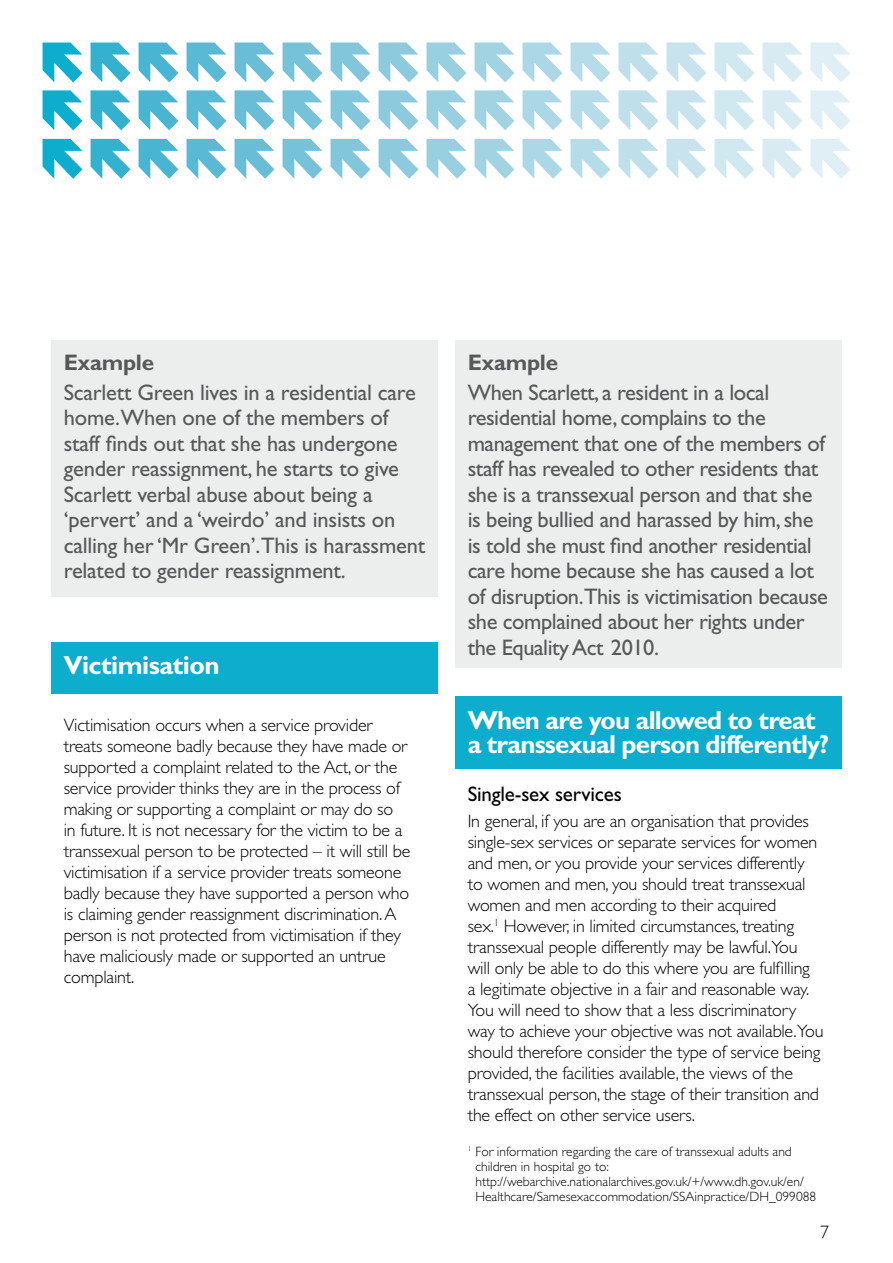
<style>
.page{position:relative;width:893px;height:1263px;background:#fff}
.page>*{position:absolute;margin:0;border:0;box-sizing:border-box;transform-origin:0 0}
.t1{font:700 26.1px/24.3px "Gill Sans";letter-spacing:-.03em;color:#fff}
.t2{font:22.5px/25.5px "Gill Sans";letter-spacing:-.02em;color:#58585a}
.t3{font:700 22.5px "Gill Sans";letter-spacing:-.01em;color:#58585a}
.t4{font:21px "Gill Sans";letter-spacing:-.01em;color:#000}
.t5{font:300 18px/21px "Gill Sans";letter-spacing:-.01em;color:#000}
.t6{font:300 13.5px/15px "Gill Sans";color:#000}
</style>
<div class="page">
<svg style="left:91px;top:139px;width:39px;height:40px"></svg>
<svg style="left:139px;top:139px;width:39px;height:40px"></svg>
<svg style="left:43px;top:139px;width:39px;height:40px"></svg>
<svg style="left:187px;top:139px;width:39px;height:40px"></svg>
<svg style="left:235px;top:139px;width:39px;height:40px"></svg>
<svg style="left:283px;top:139px;width:39px;height:40px"></svg>
<svg style="left:331px;top:139px;width:39px;height:40px"></svg>
<svg style="left:379px;top:139px;width:39px;height:40px"></svg>
<svg style="left:427px;top:139px;width:39px;height:40px"></svg>
<svg style="left:475px;top:139px;width:39px;height:40px"></svg>
<svg style="left:523px;top:139px;width:39px;height:40px"></svg>
<svg style="left:571px;top:139px;width:39px;height:40px"></svg>
<svg style="left:619px;top:139px;width:39px;height:40px"></svg>
<svg style="left:91px;top:43px;width:39px;height:39px"></svg>
<svg style="left:91px;top:90px;width:39px;height:40px"></svg>
<svg style="left:235px;top:43px;width:39px;height:39px"></svg>
<svg style="left:235px;top:90px;width:39px;height:40px"></svg>
<svg style="left:283px;top:90px;width:39px;height:40px"></svg>
<svg style="left:379px;top:43px;width:39px;height:39px"></svg>
<svg style="left:379px;top:90px;width:39px;height:40px"></svg>
<svg style="left:427px;top:43px;width:39px;height:39px"></svg>
<svg style="left:427px;top:90px;width:39px;height:40px"></svg>
<svg style="left:475px;top:43px;width:39px;height:39px"></svg>
<svg style="left:475px;top:90px;width:39px;height:40px"></svg>
<svg style="left:523px;top:90px;width:39px;height:40px"></svg>
<svg style="left:619px;top:90px;width:39px;height:40px"></svg>
<svg style="left:667px;top:43px;width:39px;height:39px"></svg>
<svg style="left:43px;top:43px;width:39px;height:39px"></svg>
<svg style="left:43px;top:90px;width:39px;height:40px"></svg>
<svg style="left:714px;top:43px;width:40px;height:39px"></svg>
<svg style="left:283px;top:43px;width:39px;height:39px"></svg>
<svg style="left:331px;top:43px;width:39px;height:39px"></svg>
<svg style="left:331px;top:90px;width:39px;height:40px"></svg>
<svg style="left:523px;top:43px;width:39px;height:39px"></svg>
<svg style="left:571px;top:43px;width:39px;height:39px"></svg>
<svg style="left:571px;top:90px;width:39px;height:40px"></svg>
<svg style="left:619px;top:43px;width:39px;height:39px"></svg>
<svg style="left:187px;top:43px;width:39px;height:39px"></svg>
<svg style="left:187px;top:90px;width:39px;height:40px"></svg>
<svg style="left:139px;top:43px;width:39px;height:39px"></svg>
<svg style="left:139px;top:90px;width:39px;height:40px"></svg>
<svg style="left:762px;top:43px;width:40px;height:39px"></svg>
<svg style="left:810px;top:43px;width:40px;height:39px"></svg>
<svg style="left:667px;top:90px;width:39px;height:40px"></svg>
<svg style="left:714px;top:90px;width:40px;height:40px"></svg>
<svg style="left:762px;top:90px;width:40px;height:40px"></svg>
<svg style="left:810px;top:90px;width:40px;height:40px"></svg>
<svg style="left:667px;top:139px;width:39px;height:40px"></svg>
<svg style="left:714px;top:139px;width:40px;height:40px"></svg>
<svg style="left:762px;top:139px;width:40px;height:40px"></svg>
<svg style="left:810px;top:139px;width:40px;height:40px"></svg>
<div style="left:455px;top:340px;width:387px;height:328px;background:#eceded"></div>
<div style="left:51px;top:340px;width:387px;height:256px;background:#eceded"></div>
<div style="left:51px;top:642px;width:387px;height:51px;background:#0cadcd"></div>
<div style="left:455px;top:696px;width:387px;height:73px;background:#0cadcd"></div>
<h3 class="t3" style="left:64px;top:349px;width:92px">Example</h3>
<p class="t2" style="left:64px;top:380px;width:363px">Scarlett Green lives in a residential care home.When one of the members of staff finds out that she has undergone gender reassignment, he starts to give Scarlett verbal abuse about being a ‘pervert’ and a ‘weirdo’ and insists on calling her ‘Mr Green’.This is harassment related to gender reassignment.</p>
<h3 class="t1" style="left:64px;top:653px;width:157px">Victimisation</h3>
<p class="t5" style="left:64px;top:715px;width:348px">Victimisation occurs when a service provider treats someone badly because they have made or supported a complaint related to the Act, or the service provider thinks they are in the process of making or supporting a complaint or may do so<br>in future. It is not necessary for the victim to be a transsexual person to be protected – it will still be victimisation if a service provider treats someone badly because they have supported a person who is claiming gender reassignment discrimination.A person is not protected from victimisation if they have maliciously made or supported an untrue complaint.</p>
<h3 class="t3" style="left:468px;top:349px;width:92px">Example</h3>
<p class="t2" style="left:468px;top:380px;width:362px">When Scarlett, a resident in a local residential home, complains to the management that one of the members of staff has revealed to other residents that she is a transsexual person and that she is being bullied and harassed by him, she is told she must find another residential care home because she has caused a lot of disruption.This is victimisation because she complained about her rights under the Equality Act 2010.</p>
<h2 class="t1" style="left:468px;top:708px;width:363px">When are you allowed to treat a transsexual person differently?</h2>
<h3 class="t4" style="left:468px;top:782px;width:156px">Single-sex services</h3>
<p class="t5" style="left:468px;top:810px;width:357px">In general, if you are an organisation that provides single-sex services or separate services for women and men, or you provide your services differently to women and men, you should treat transsexual women and men according to their acquired<br>sex.<sup>1</sup> However, in limited circumstances, treating transsexual people differently may be lawful.You will only be able to do this where you are fulfilling<br>a legitimate objective in a fair and reasonable way.<br>You will need to show that a less discriminatory way to achieve your objective was not available.You should therefore consider the type of service being provided, the facilities available, the views of the transsexual person, the stage of their transition and the effect on other service users.</p>
<p class="t6" style="left:475px;top:1144px;width:342px;text-indent:-8px"><sup>1</sup> For information regarding the care of transsexual adults and children in hospital go to: http://webarchive.nationalarchives.gov.uk/+/www.dh.gov.uk/en/ Healthcare/Samesexaccommodation/SSAinpractice/DH_099088</p>
<p class="t5" style="left:820px;top:1222px;width:10px">7</p>
</div>
